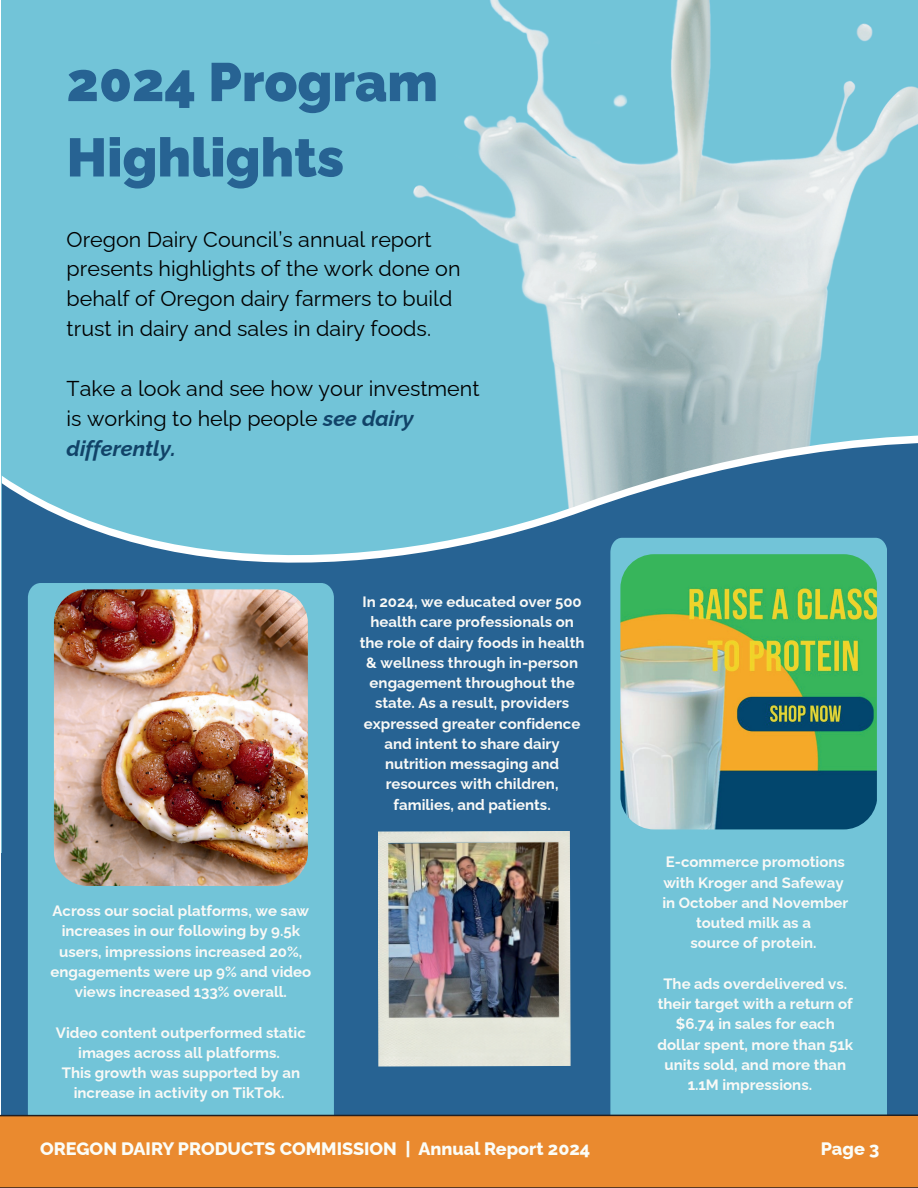
<style>
.page{position:relative;width:918px;height:1188px;background:#fff}
.page>*{position:absolute;margin:0;border:0;box-sizing:border-box;transform-origin:0 0}
.t1{font:900 54px/75.4px "Raleway";color:#276393}
.t2{font:21.45px/29.8px "Raleway";color:#000}
.t3{font:800 18px "Raleway";color:#fbfdf8}
.t4{font:700 15px/20.2px "Raleway";color:#f9f9f6;text-align:center}
.s1{font-weight:700;font-style:italic;color:#114368}
</style>
<div class="page">
<div style="left:2px;top:0;width:916px;height:1188px;background:#72c4d8"></div>
<img style="left:413px;top:0;width:505px;height:360px">
<svg style="left:2px;top:368px;width:916px;height:486px"></svg>
<div style="left:2px;top:854px;width:916px;height:307px;background:#276393"></div>
<div style="left:28px;top:583px;width:306px;height:531px;background:#72c4d8"></div>
<div style="left:610px;top:538px;width:277px;height:576px;background:#72c4d8"></div>
<img style="left:378px;top:831px;width:193px;height:236px">
<img style="left:54px;top:589px;width:254px;height:297px">
<img style="left:620px;top:554px;width:257px;height:275px">
<div style="left:0;top:1114px;width:918px;height:74px;background:#ea8a2f"></div>
<p class="t1" style="left:67px;top:38px;width:373px">2024 Program<br>Highlights</p>
<p class="t2" style="left:67px;top:222px;width:395px">Oregon Dairy Council’s annual report presents highlights of the work done on behalf of Oregon dairy farmers to build trust in dairy and sales in dairy foods.</p>
<p class="t2" style="left:67px;top:371px;width:415px">Take a look and see how your investment is working to help people <span class="s1">see dairy differently.</span></p>
<p class="t4" style="left:360px;top:590px;width:226px">In 2024, we educated over 500 health care professionals on the role of dairy foods in health &amp; wellness through in-person engagement throughout the state. As a result, providers expressed greater confidence and intent to share dairy nutrition messaging and resources with children, families, and patients.</p>
<p class="t4" style="left:662px;top:850px;width:187px">E-commerce promotions with Kroger and Safeway in October and November touted milk as a<br>source of protein.</p>
<p class="t4" style="left:663px;top:972px;width:185px">The ads overdelivered vs.</p>
<p class="t4" style="left:658px;top:992px;width:196px">their target with a return of</p>
<p class="t4" style="left:676px;top:1012px;width:160px">$6.74 in sales for each</p>
<p class="t4" style="left:657px;top:1032px;width:197px">dollar spent, more than 51k</p>
<p class="t4" style="left:664px;top:1053px;width:183px">units sold, and more than</p>
<p class="t4" style="left:688px;top:1073px;width:126px">1.1M impressions.</p>
<p class="t4" style="left:51px;top:899px;width:262px">Across our social platforms, we saw increases in our following by 9.5k users, impressions increased 20%, engagements were up 9% and video views increased 133% overall.</p>
<p class="t4" style="left:56px;top:1021px;width:251px">Video content outperformed static images across all platforms.<br>This growth was supported by an increase in activity on TikTok.</p>
<p class="t3" style="left:40px;top:1135px;width:552px">OREGON DAIRY PRODUCTS COMMISSION | Annual Report 2024</p>
<p class="t3" style="left:821px;top:1135px;width:60px">Page 3</p>
</div>
